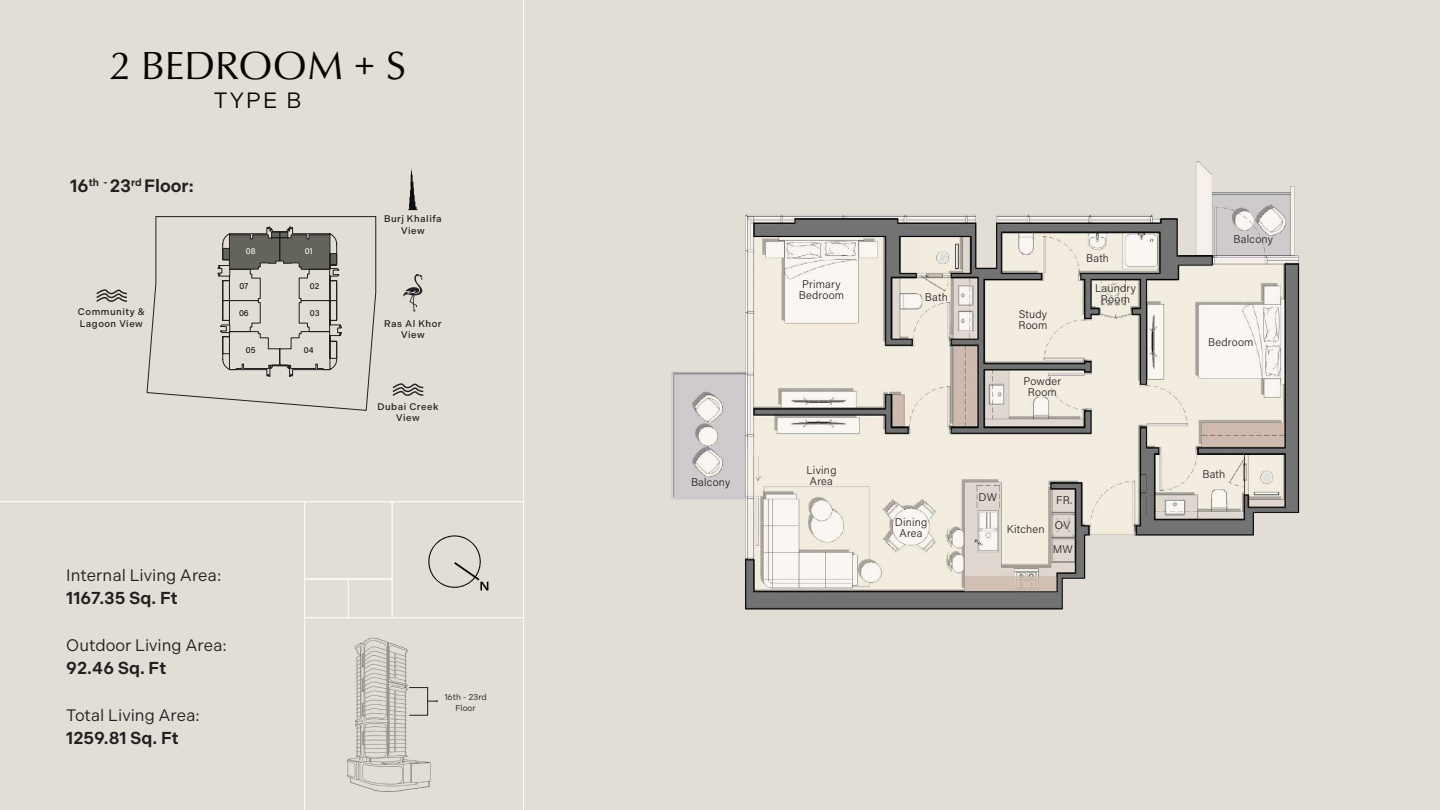
<style>
.page{position:relative;width:1440px;height:810px;background:#e2ddd5}
.page>*{position:absolute;margin:0;border:0;box-sizing:border-box;transform-origin:0 0}
.t1{font:40.35px "Classico URW";color:#040503}
.t2{font:22.12px "Indivisible";color:#040503}
.t3{font:600 17.85px "Indivisible";color:#231f20}
.t4{font:600 17.25px "Indivisible";color:#231f20}
.t5{font:16.65px "Indivisible";color:#231f20}
.t6{font:300 11.1px/11.1px "Acumin Pro";letter-spacing:.02em;color:#231f20;text-align:center}
.t7{font:600 10.43px "Indivisible";color:#231f20}
.t8{font:500 9.6px/11.6px "Indivisible";letter-spacing:.05em;color:#231f20;text-align:center}
.t9{font:8.77px "Acumin Pro";color:#040503}
.t10{font:8.77px "Acumin Pro";color:#fff}
.t11{font:8.48px/10.2px "Indivisible";color:#231f20;text-align:center}
</style>
<div class="page">
<img style="left:304px;top:623px;width:219px;height:177px">
<svg style="left:409px;top:687px;width:29px;height:29px"></svg>
<img style="left:625px;top:49px;width:709px;height:760px">
<svg style="left:146px;top:216px;width:230px;height:195px;background:#cdc8c1"></svg>
<svg style="left:403px;top:274px;width:20px;height:37px"></svg>
<svg style="left:408px;top:167px;width:10px;height:43px"></svg>
<svg style="left:95px;top:288px;width:33px;height:15px"></svg>
<svg style="left:392px;top:382px;width:33px;height:15px"></svg>
<svg style="left:425px;top:532px;width:63px;height:59px;background:#d2cdc6"></svg>
<h1 class="t1" style="left:109px;top:36px;width:299px">2 BEDROOM S+</h1>
<h2 class="t2" style="left:214px;top:88px;width:89px">TYPE B</h2>
<p class="t7" style="left:89px;top:176px;width:20px">th -</p>
<p class="t7" style="left:131px;top:176px;width:12px">rd</p>
<h3 class="t3" style="left:144px;top:175px;width:51px">Floor:</h3>
<h3 class="t3" style="left:110px;top:175px;width:23px">23</h3>
<h3 class="t3" style="left:70px;top:175px;width:20px">16</h3>
<p class="t8" style="left:78px;top:306px;width:68px;text-align:left">Community &amp;<br>Lagoon View</p>
<p class="t10" style="left:246px;top:245px;width:11px">08</p>
<p class="t9" style="left:239px;top:280px;width:11px">07</p>
<p class="t9" style="left:239px;top:307px;width:11px">06</p>
<p class="t9" style="left:246px;top:344px;width:11px">05</p>
<p class="t10" style="left:305px;top:245px;width:10px">01</p>
<p class="t9" style="left:310px;top:280px;width:11px">02</p>
<p class="t9" style="left:310px;top:307px;width:11px">03</p>
<p class="t9" style="left:304px;top:344px;width:11px">04</p>
<h3 class="t5" style="left:66px;top:566px;width:157px">Internal Living Area:</h3>
<h3 class="t4" style="left:66px;top:588px;width:113px">1167.35 Sq. Ft</h3>
<h3 class="t5" style="left:66px;top:636px;width:162px">Outdoor Living Area:</h3>
<h3 class="t4" style="left:66px;top:658px;width:101px">92.46 Sq. Ft</h3>
<h3 class="t5" style="left:66px;top:705px;width:135px">Total Living Area:</h3>
<h3 class="t4" style="left:66px;top:728px;width:114px">1259.81 Sq. Ft</h3>
<p class="t8" style="left:384px;top:213px;width:59px">Burj Khalifa<br>View</p>
<p class="t8" style="left:384px;top:317px;width:59px">Ras Al Khor<br>View</p>
<p class="t8" style="left:378px;top:401px;width:62px">Dubai Creek<br>View</p>
<p class="t11" style="left:444px;top:692px;width:44px">16th - 23rd<br>Floor</p>
<p class="t6" style="left:691px;top:476px;width:41px">Balcony</p>
<p class="t6" style="left:799px;top:278px;width:47px">Primary<br>Bedroom</p>
<p class="t6" style="left:806px;top:464px;width:32px">Living<br>Area</p>
<p class="t6" style="left:925px;top:291px;width:24px">Bath</p>
<p class="t6" style="left:1018px;top:308px;width:31px;text-align:left">Study<br>Room</p>
<p class="t6" style="left:1024px;top:375px;width:39px">Powder<br>Room</p>
<p class="t6" style="left:1086px;top:252px;width:24px">Bath</p>
<p class="t6" style="left:1095px;top:283px;width:42px">Laundry<br>Room</p>
<p class="t6" style="left:895px;top:516px;width:34px">Dining<br>Area</p>
<p class="t6" style="left:979px;top:491px;width:20px">DW</p>
<p class="t6" style="left:1007px;top:523px;width:39px">Kitchen</p>
<p class="t6" style="left:1056px;top:494px;width:17px">FR.</p>
<p class="t6" style="left:1055px;top:519px;width:17px">OV</p>
<p class="t6" style="left:1053px;top:544px;width:22px">MW</p>
<p class="t6" style="left:1234px;top:233px;width:41px">Balcony</p>
<p class="t6" style="left:1208px;top:336px;width:47px">Bedroom</p>
<p class="t6" style="left:1202px;top:468px;width:24px">Bath</p>
</div>
